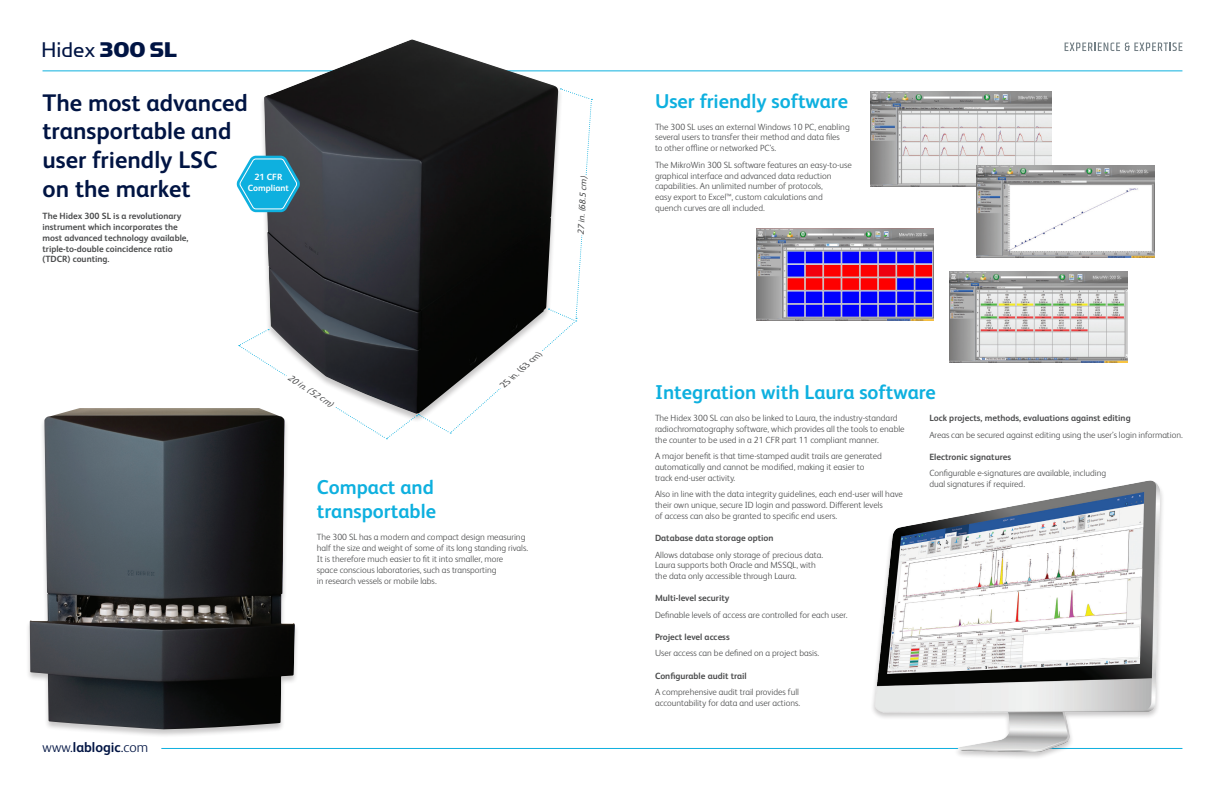
<style>
.page{position:relative;width:1225px;height:791px;background:#fff}
.page>*{position:absolute;margin:0;border:0;box-sizing:border-box;transform-origin:0 0}
.t1{font:700 24px/28.8px "FS Albert Pro";color:#001443}
.t2{font:24px "Simian Display Orangutan";color:#001443}
.t3{font:700 20px/24px "FS Albert Pro";color:#0eb0df}
.t4{font:300 14px "FS Albert Pro";letter-spacing:.005em;color:#001443}
.t5{font:300 9px/10.8px "FS Albert Pro";color:#4b4c4d}
.t6{font:700 9px/10.8px "FS Albert Pro";color:#4b4c4d}
.t7{font:italic 9px "FS Albert Pro";color:#4b4c4d}
.t8{font:700 9px/10.8px "FS Albert Pro";color:#fff;text-align:center}
.s1{font-family:"Simian Display Chimpanzee"}
.s2{font-weight:700}
</style>
<div class="page">
<hr style="left:161px;top:748px;width:1021px;height:1px;background:#0eb0df">
<svg style="left:1064px;top:43px;width:118px;height:8px"></svg>
<hr style="left:43px;top:70px;width:1139px;height:1px;background:#0eb0df">
<div style="left:25px;top:408px;width:275px;height:330px;background:#231f20;opacity:.25"></div>
<img style="left:30px;top:408px;width:265px;height:321px">
<img style="left:949px;top:271px;width:178px;height:91px">
<img style="left:870px;top:92px;width:181px;height:94px">
<img style="left:976px;top:166px;width:178px;height:91px">
<img style="left:264px;top:39px;width:294px;height:49px">
<svg style="left:236px;top:88px;width:356px;height:352px"></svg>
<img style="left:872px;top:480px;width:311px;height:278px">
<img style="left:756px;top:229px;width:177px;height:91px">
<p class="t2" style="left:41px;top:37px;width:138px">Hidex <span class="s1">300 SL</span></p>
<p class="t1" style="left:43px;top:87px;width:207px">The most advanced transportable and user friendly LSC on the market</p>
<p class="t6" style="left:43px;top:210px;width:147px">The Hidex 300 SL is a revolutionary instrument which incorporates the most advanced technology available, triple-to-double coincidence ratio (TDCR) counting.</p>
<p class="t8" style="left:248px;top:171px;width:43px">21 CFR<br>Compliant</p>
<p class="t7" style="left:574px;top:235px;width:60px;rotate:-87deg">27 in. (68.5 cm)</p>
<p class="t7" style="left:292px;top:371px;width:54px;rotate:33deg">20 in. (52 cm)</p>
<p class="t7" style="left:498px;top:381px;width:54px;rotate:-42deg">25 in. (63 cm)</p>
<p class="t3" style="left:317px;top:474px;width:121px">Compact and transportable</p>
<p class="t5" style="left:317px;top:531px;width:213px">The 300 SL has a modern and compact design measuring half the size and weight of some of its long standing rivals.<br>It is therefore much easier to fit it into smaller, more<br>space conscious laboratories, such as transporting<br>in research vessels or mobile labs.</p>
<p class="t4" style="left:43px;top:738px;width:107px">www.<span class="s2">lablogic</span>.com</p>
<p class="t3" style="left:655px;top:88px;width:194px">User friendly software</p>
<p class="t5" style="left:655px;top:121px;width:196px">The 300 SL uses an external Windows 10 PC, enabling several users to transfer their method and data files to other offline or networked PC’s.</p>
<p class="t5" style="left:655px;top:159px;width:198px">The MikroWin 300 SL software features an easy-to-use graphical interface and advanced data reduction capabilities. An unlimited number of protocols,<br>easy export to Excel™, custom calculations and<br>quench curves are all included.</p>
<p class="t3" style="left:655px;top:379px;width:282px">Integration with Laura software</p>
<p class="t5" style="left:655px;top:412px;width:251px">The Hidex 300 SL can also be linked to Laura, the industry-standard radiochromatography software, which provides all the tools to enable the counter to be used in a 21 CFR part 11 compliant manner.</p>
<p class="t5" style="left:655px;top:450px;width:228px">A major benefit is that time-stamped audit trails are generated automatically and cannot be modified, making it easier to track end-user activity.</p>
<p class="t5" style="left:655px;top:488px;width:249px">Also in line with the data integrity guidelines, each end-user will have their own unique, secure ID login and password. Different levels<br>of access can also be granted to specific end users.</p>
<p class="t6" style="left:655px;top:532px;width:120px">Database data storage option</p>
<p class="t5" style="left:655px;top:548px;width:170px">Allows database only storage of precious data.<br>Laura supports both Oracle and MSSQL, with the data only accessible through Laura.</p>
<p class="t6" style="left:655px;top:592px;width:76px">Multi-level security</p>
<p class="t5" style="left:655px;top:609px;width:194px">Definable levels of access are controlled for each user.</p>
<p class="t6" style="left:655px;top:631px;width:76px">Project level access</p>
<p class="t5" style="left:655px;top:647px;width:166px">User access can be defined on a project basis.</p>
<p class="t6" style="left:655px;top:669px;width:93px">Configurable audit trail</p>
<p class="t5" style="left:655px;top:686px;width:147px">A comprehensive audit trail provides full accountability for data and user actions.</p>
<p class="t6" style="left:929px;top:412px;width:203px">Lock projects, methods, evaluations against editing</p>
<p class="t5" style="left:929px;top:429px;width:255px">Areas can be secured against editing using the user’s login information.</p>
<p class="t6" style="left:929px;top:451px;width:83px">Electronic signatures</p>
<p class="t5" style="left:929px;top:467px;width:178px">Configurable e-signatures are available, including dual signatures if required.</p>
</div>
